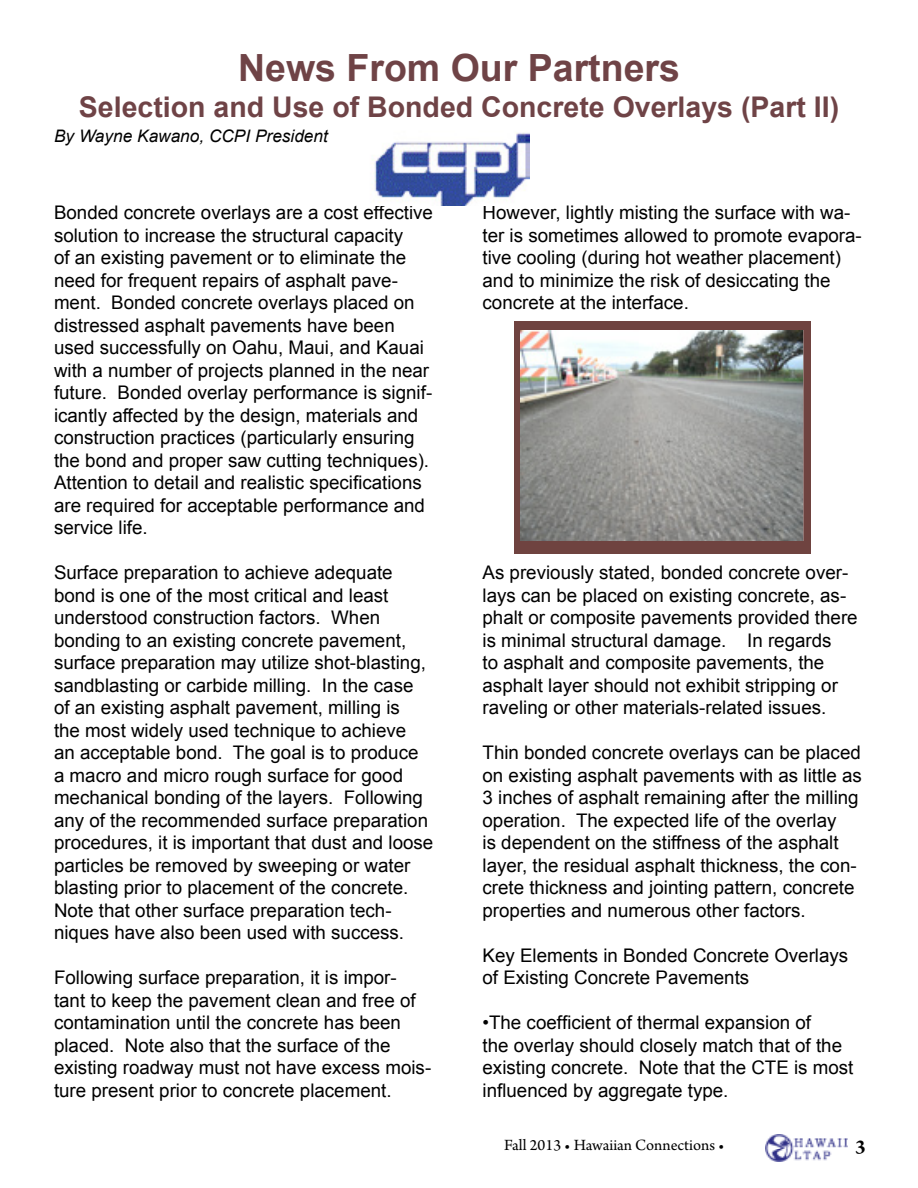
<style>
.page{position:relative;width:918px;height:1188px;background:#fff}
.page>*{position:absolute;margin:0;border:0;box-sizing:border-box;transform-origin:0 0}
.t1{font:700 37.5px "Arial";color:#6f4346}
.t2{font:700 28.5px "Arial";color:#6f4346}
.t3{font:700 21px "Arno Pro";color:#000}
.t4{font:18.75px/22.5px "Arial";color:#000}
.t5{font:italic 17.25px "Arial";color:#000}
.t6{font:16.5px "Arno Pro";color:#000}
</style>
<div class="page">
<img style="left:765px;top:1134px;width:82px;height:28px">
<img style="left:372px;top:133px;width:157px;height:73px">
<div style="left:514px;top:321px;width:297px;height:233px;background:#6f4340"></div>
<img style="left:521px;top:330px;width:283px;height:211px">
<h1 class="t1" style="left:238px;top:43px;width:443px">News From Our Partners</h1>
<h2 class="t2" style="left:79px;top:88px;width:762px">Selection and Use of Bonded Concrete Overlays (Part II)</h2>
<p class="t5" style="left:54px;top:125px;width:275px">By Wayne Kawano, CCPI President</p>
<p class="t4" style="left:54px;top:202px;width:381px">Bonded concrete overlays are a cost effective solution to increase the structural capacity<br>of an existing pavement or to eliminate the need for frequent repairs of asphalt pave&shy;ment. Bonded concrete overlays placed on distressed asphalt pavements have been used successfully on Oahu, Maui, and Kauai with a number of projects planned in the near future. Bonded overlay performance is signif&shy;icantly affected by the design, materials and construction practices (particularly ensuring the bond and proper saw cutting techniques).<br>Attention to detail and realistic specifications are required for acceptable performance and service life.</p>
<p class="t4" style="left:54px;top:562px;width:381px">Surface preparation to achieve adequate bond is one of the most critical and least understood construction factors. When bonding to an existing concrete pavement, surface preparation may utilize shot-blasting, sandblasting or carbide milling. In the case of an existing asphalt pavement, milling is<br>the most widely used technique to achieve<br>an acceptable bond. The goal is to produce a macro and micro rough surface for good mechanical bonding of the layers. Following any of the recommended surface preparation procedures, it is important that dust and loose particles be removed by sweeping or water blasting prior to placement of the concrete.<br>Note that other surface preparation tech&shy;niques have also been used with success.</p>
<p class="t4" style="left:54px;top:967px;width:379px">Following surface preparation, it is impor&shy;tant to keep the pavement clean and free of contamination until the concrete has been placed. Note also that the surface of the existing roadway must not have excess mois&shy;ture present prior to concrete placement.</p>
<p class="t4" style="left:483px;top:202px;width:381px">However, lightly misting the surface with wa&shy;ter is sometimes allowed to promote evapora&shy;tive cooling (during hot weather placement) and to minimize the risk of desiccating the concrete at the interface.</p>
<p class="t4" style="left:483px;top:562px;width:377px">As previously stated, bonded concrete over&shy;lays can be placed on existing concrete, as&shy;phalt or composite pavements provided there is minimal structural damage. In regards<br>to asphalt and composite pavements, the asphalt layer should not exhibit stripping or raveling or other materials-related issues.</p>
<p class="t4" style="left:483px;top:742px;width:381px">Thin bonded concrete overlays can be placed on existing asphalt pavements with as little as 3 inches of asphalt remaining after the milling operation. The expected life of the overlay<br>is dependent on the stiffness of the asphalt layer, the residual asphalt thickness, the con&shy;crete thickness and jointing pattern, concrete properties and numerous other factors.</p>
<p class="t4" style="left:483px;top:944px;width:367px">Key Elements in Bonded Concrete Overlays of Existing Concrete Pavements</p>
<p class="t4" style="left:483px;top:1012px;width:372px">•The coefficient of thermal expansion of<br>the overlay should closely match that of the existing concrete. Note that the CTE is most influenced by aggregate type.</p>
<p class="t6" style="left:504px;top:1136px;width:222px">Fall 2013 • Hawaiian Connections •</p>
<p class="t3" style="left:855px;top:1135px;width:12px">3</p>
</div>
